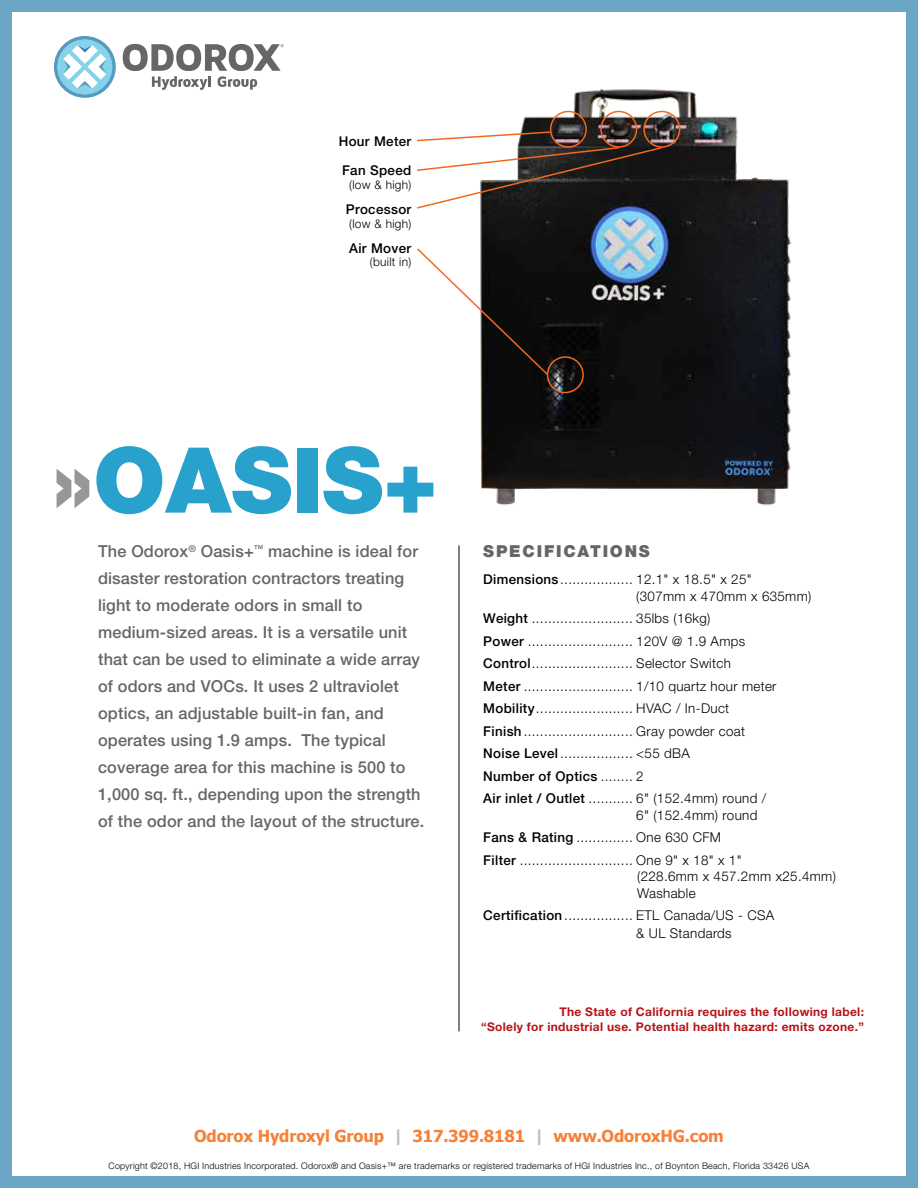
<style>
.page{position:relative;width:918px;height:1188px;background:#fff}
.page>*{position:absolute;margin:0;border:0;box-sizing:border-box;transform-origin:0 0}
.t1{font:900 91.05px "Helvetica Neue LT Std";color:#29a1cd}
.t2{font:500 16.5px/27px "Helvetica Neue LT Std";letter-spacing:.01em;color:#666667}
.t3{font:700 16.5px "Tahoma";letter-spacing:-.01em;color:#f58238}
.t4{font:900 16.5px "Helvetica Neue LT Std";letter-spacing:.11em;color:#666667}
.t5{font:300 13.5px/22.5px "Helvetica Neue LT Std";letter-spacing:.025em;color:#000}
.t6{font:500 13.5px/29.2px "Helvetica Neue LT Std";letter-spacing:.025em;color:#000}
.t7{font:700 12px/15px "Helvetica Neue LT Std";letter-spacing:.025em;color:#b71318;text-align:right}
.t8{font:300 12px "Helvetica Neue LT Std";letter-spacing:.025em;color:#000}
.t9{font:300 9px "Helvetica Neue LT Std";letter-spacing:.025em;color:#000}
.s1{color:#999696}
.s2{font-weight:500}
.s3{color:#c1bfbf}
</style>
<div class="page">
<svg style="left:54px;top:36px;width:62px;height:62px"></svg>
<svg style="left:123px;top:44px;width:161px;height:46px"></svg>
<hr style="left:459px;top:545px;width:1px;height:486px;background:#000">
<img style="left:480px;top:88px;width:311px;height:418px">
<div style="left:600px;top:111px;width:37px;height:37px;border:2px solid #f26921;border-radius:50%"></div>
<div style="left:643px;top:111px;width:37px;height:37px;border:2px solid #f26921;border-radius:50%"></div>
<div style="left:550px;top:111px;width:37px;height:37px;border:2px solid #f26921;border-radius:50%"></div>
<svg style="left:417px;top:131px;width:246px;height:79px"></svg>
<div style="left:547px;top:356px;width:37px;height:37px;border:2px solid #f26921;border-radius:50%"></div>
<svg style="left:417px;top:247px;width:132px;height:129px"></svg>
<div style="left:0;top:0;width:918px;height:12px;background:#6ba5c6"></div>
<div style="left:0;top:1176px;width:918px;height:12px;background:#6ba5c6"></div>
<div style="left:0;top:0;width:12px;height:1188px;background:#6ba5c6"></div>
<div style="left:906px;top:0;width:12px;height:1188px;background:#6ba5c6"></div>
<p class="t6" style="left:339px;top:126px;width:74px">Hour Meter<br>Fan Speed</p>
<p class="t8" style="left:349px;top:177px;width:64px">(low &amp; high)</p>
<p class="t6" style="left:346px;top:195px;width:67px">Processor</p>
<p class="t8" style="left:349px;top:216px;width:64px">(low &amp; high)</p>
<p class="t6" style="left:349px;top:233px;width:64px">Air Mover</p>
<p class="t8" style="left:370px;top:255px;width:43px">(built in)</p>
<h1 class="t1" style="left:53px;top:426px;width:386px"><span class="s1">»</span>OASIS+</h1>
<p class="t2" style="left:98px;top:538px;width:328px">The Odorox<sup>®</sup> Oasis+<sup>™</sup> machine is ideal for disaster restoration contractors treating light to moderate odors in small to medium-sized areas. It is a versatile unit that can be used to eliminate a wide array of odors and VOCs. It uses 2 ultraviolet optics, an adjustable built-in fan, and operates using 1.9 amps. The typical coverage area for this machine is 500 to 1,000 sq. ft., depending upon the strength of the odor and the layout of the structure.</p>
<p class="t4" style="left:483px;top:541px;width:168px">SPECIFICATIONS</p>
<p class="t5" style="left:636px;top:571px;width:177px;line-height:16.5px;text-indent:-153px"><span class="s2">Dimensions</span>.................. 12.1" x 18.5" x 25"<br>(307mm x 470mm x 635mm)</p>
<p class="t5" style="left:483px;top:607px;width:295px"><span class="s2">Weight</span> ......................... 35lbs (16kg)<br><span class="s2">Power</span> .......................... 120V @ 1.9 Amps <span class="s2">Control</span>......................... Selector Switch<br><span class="s2">Meter</span> ........................... 1/10 quartz hour meter <span class="s2">Mobility</span>........................ HVAC / In-Duct<br><span class="s2">Finish</span> ........................... Gray powder coat <span class="s2">Noise Level</span> .................. &lt;55 dBA<br><span class="s2">Number of Optics</span> ........ 2<br><span class="s2">Air inlet / Outlet</span> ........... 6" (152.4mm) round /</p>
<p class="t5" style="left:483px;top:803px;width:276px;text-indent:153px">6" (152.4mm) round<br><span class="s2">Fans &amp; Rating</span> .............. One 630 CFM<br><span class="s2">Filter</span> ............................ One 9" x 18" x 1"</p>
<p class="t5" style="left:637px;top:868px;width:200px;line-height:16.5px">(228.6mm x 457.2mm x25.4mm)<br>Washable</p>
<p class="t5" style="left:636px;top:906px;width:139px;line-height:18px;text-indent:-153px"><span class="s2">Certification</span> ................. ETL Canada/US - CSA &amp; UL Standards</p>
<p class="t7" style="left:481px;top:1004px;width:384px">The State of California requires the following label:<br>“Solely for industrial use. Potential health hazard: emits ozone.”</p>
<p class="t3" style="left:194px;top:1124px;width:531px">Odorox Hydroxyl Group <span class="s3">|</span> 317.399.8181 <span class="s3">|</span> www.OdoroxHG.com</p>
<p class="t9" style="left:109px;top:1160px;width:702px">Copyright ©2018, HGI Industries Incorporated. Odorox® and Oasis+™ are trademarks or registered trademarks of HGI Industries Inc., of Boynton Beach, Florida 33426 USA</p>
</div>
